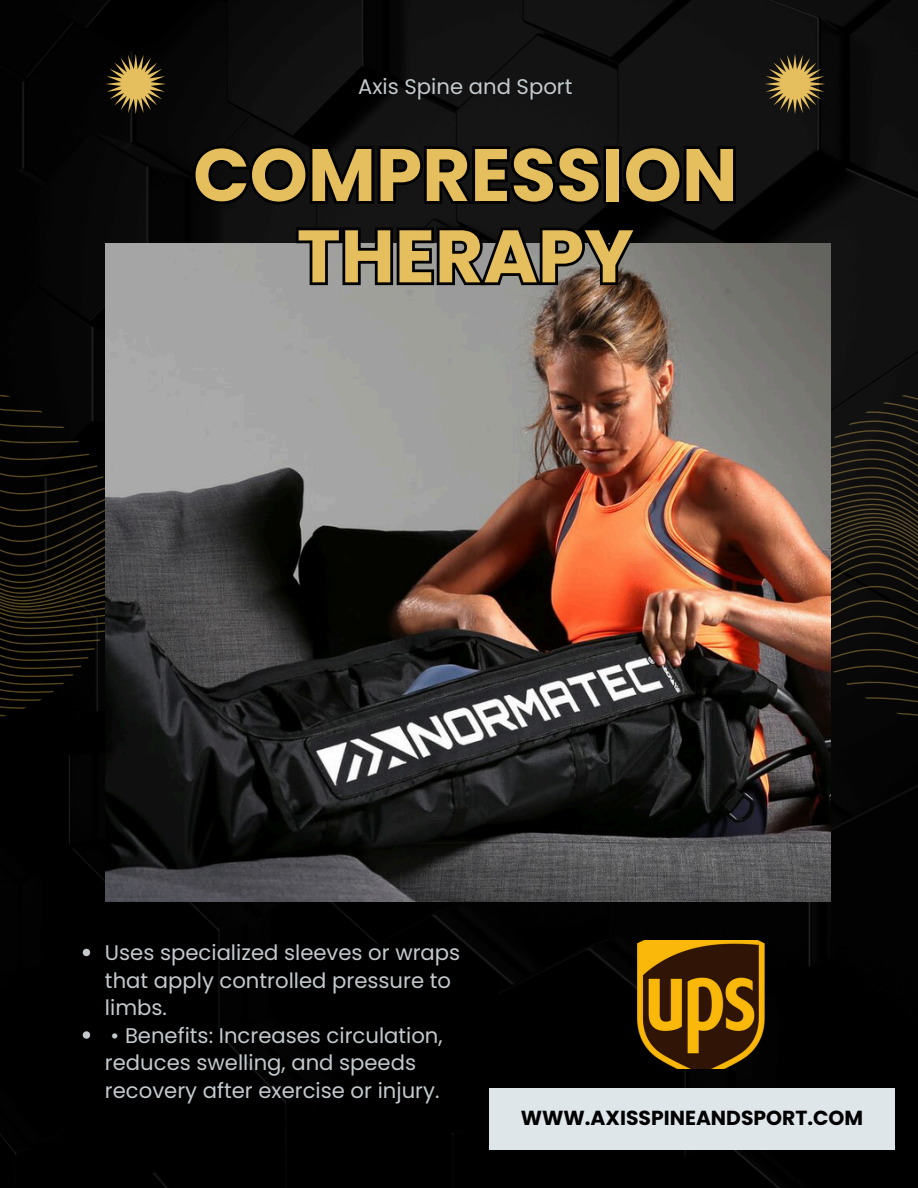
<style>
.page{position:relative;width:918px;height:1188px;background:#fff}
.page>*{position:absolute;margin:0;border:0;box-sizing:border-box;transform-origin:0 0}
.t1{font:700 74.1px/81.3px "Poppins";color:#e5be5e;text-align:center}
.t2{font:21.15px/27.5px "Poppins";color:#c3cace}
.t3{font:700 20.25px "Poppins";color:#000}
</style>
<div class="page">
<img style="left:0;top:0;width:918px;height:1188px">
<svg style="left:765px;top:54px;width:60px;height:60px;background:#62532e"></svg>
<svg style="left:106px;top:54px;width:60px;height:60px;background:#5b4c27"></svg>
<div style="left:489px;top:1088px;width:406px;height:62px;background:#dfe6ea"></div>
<svg style="left:0;top:387px;width:106px;height:335px;background:#0c0b06"></svg>
<svg style="left:830px;top:387px;width:88px;height:335px;background:#171510"></svg>
<img style="left:637px;top:940px;width:128px;height:129px">
<img style="left:106px;top:243px;width:724px;height:658px">
<svg style="left:189px;top:139px;width:550px;height:70px;background:#0a0a0a"></svg>
<svg style="left:293px;top:223px;width:348px;height:67px;background:#43413f"></svg>
<svg style="left:83px;top:949px;width:7px;height:7px"></svg>
<svg style="left:83px;top:1031px;width:7px;height:8px"></svg>
<p class="t2" style="left:358px;top:73px;width:216px">Axis Spine and Sport</p>
<p class="t1" style="left:193px;top:134px;width:546px">COMPRESSION<br>THERAPY</p>
<p class="t2" style="left:105px;top:939px;width:357px">Uses specialized sleeves or wraps that apply controlled pressure to limbs.</p>
<p class="t2" style="left:105px;top:1022px;width:339px">• Benefits: Increases circulation, reduces swelling, and speeds recovery after exercise or injury.</p>
<h1 class="t3" style="left:521px;top:1103px;width:344px">WWW.AXISSPINEANDSPORT.COM</h1>
</div>
